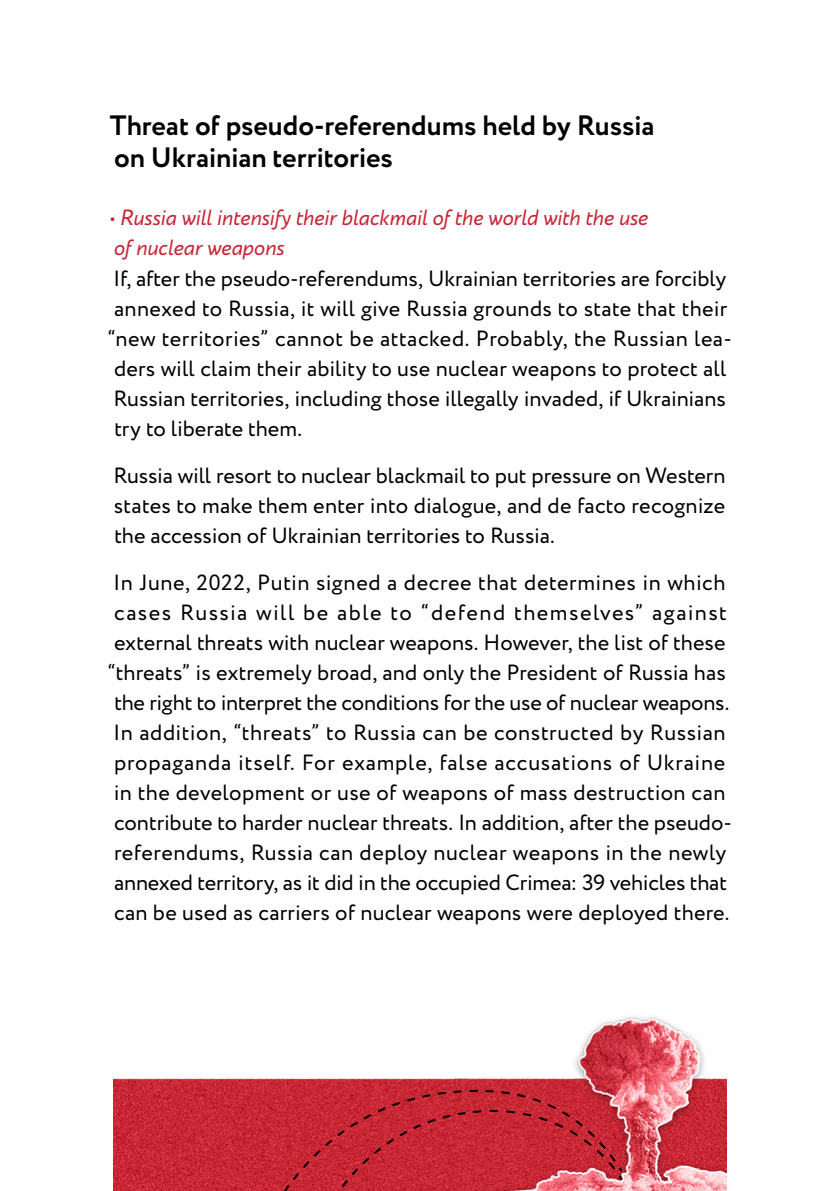
<style>
.page{position:relative;width:840px;height:1191px;background:#fff}
.page>*{position:absolute;margin:0;border:0;box-sizing:border-box;transform-origin:0 0}
.t1{font:700 28px/32px "Circe";letter-spacing:-.005em;color:#000}
.t2{font:22px/30px "Circe";letter-spacing:.005em;color:#000;text-align:justify}
.t3{font:italic 22px/30px "Circe";letter-spacing:-.005em;color:#c92435}
.t4{font:22px "Circe";letter-spacing:.025em;color:#000}
</style>
<div class="page">
<img style="left:113px;top:1016px;width:613px;height:175px">
<svg style="left:275px;top:1088px;width:349px;height:103px;background:#c52c39"></svg>
<p class="t1" style="left:110px;top:111px;width:545px">Threat of pseudo-referendums held by Russia on Ukrainian territories</p>
<p class="t3" style="left:109px;top:204px;width:540px">• Russia will intensify their blackmail of the world with the use of nuclear weapons</p>
<p class="t2" style="left:113px;top:264px;width:614px">If, after the pseudo-referendums, Ukrainian territories are forcibly</p>
<p class="t2" style="left:114px;top:294px;width:614px">annexed to Russia, it will give Russia grounds to state that their</p>
<p class="t4" style="left:108px;top:323px;width:622px">“new territories” cannot be attacked. Probably, the Russian lea-</p>
<p class="t2" style="left:114px;top:354px;width:613px">ders will claim their ability to use nuclear weapons to protect all</p>
<p class="t2" style="left:113px;top:384px;width:613px">Russian territories, including those illegally invaded, if Ukrainians</p>
<p class="t2" style="left:114px;top:414px;width:189px">try to liberate them.</p>
<p class="t2" style="left:113px;top:461px;width:613px">Russia will resort to nuclear blackmail to put pressure on Western states to make them enter into dialogue, and de facto recognize the accession of Ukrainian territories to Russia.</p>
<p class="t2" style="left:108px;top:568px;width:625px;text-align:center">In June, 2022, Putin signed a decree that determines in which cases Russia will be able to “defend themselves” against external threats with nuclear weapons. However, the list of these “threats” is extremely broad, and only the President of Russia has the right to interpret the conditions for the use of nuclear weapons.<br>In addition, “threats” to Russia can be constructed by Russian propaganda itself. For example, false accusations of Ukraine in the development or use of weapons of mass destruction can contribute to harder nuclear threats. In addition, after the pseudo&shy;referendums, Russia can deploy nuclear weapons in the newly annexed territory, as it did in the occupied Crimea: 39 vehicles that can be used as carriers of nuclear weapons were deployed there.</p>
</div>
